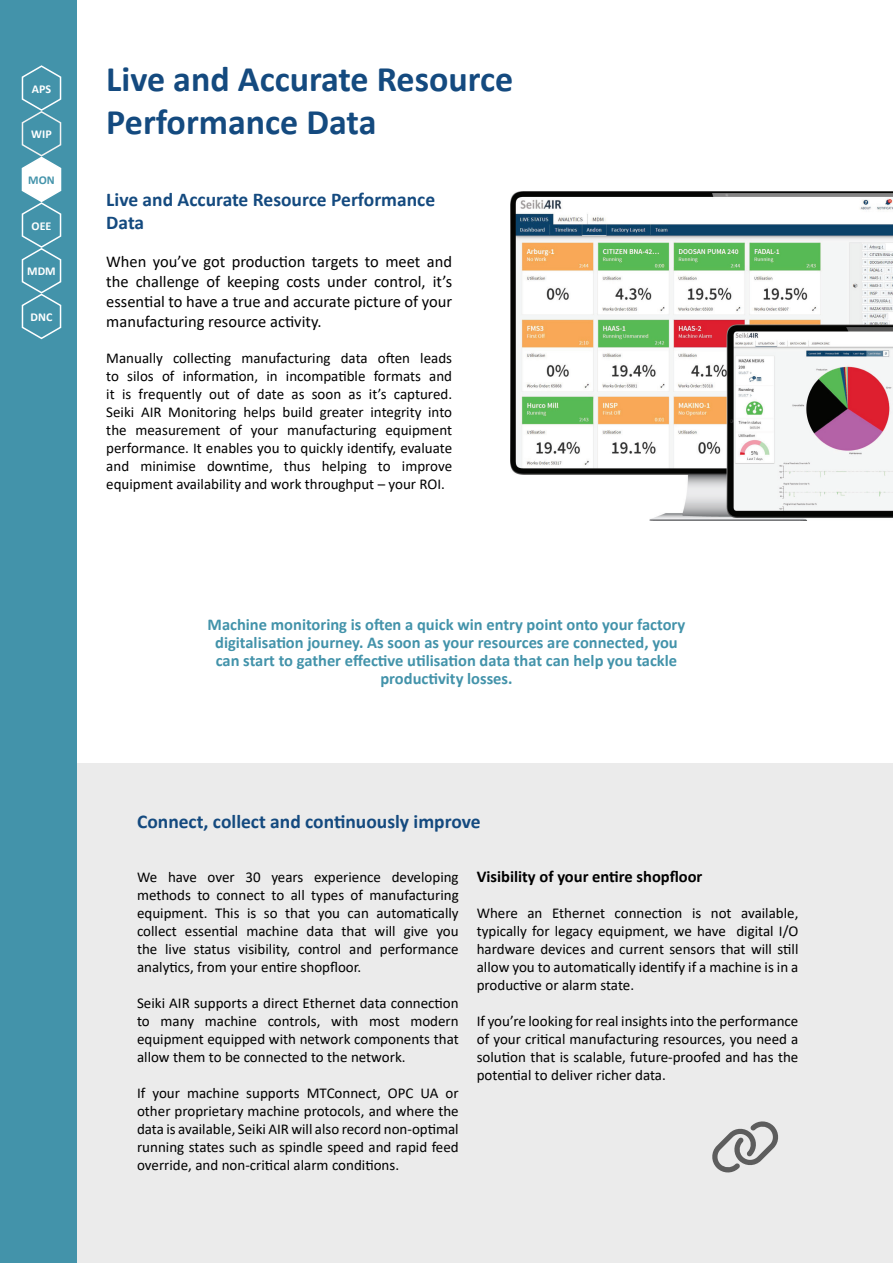
<style>
.page{position:relative;width:893px;height:1263px;background:#fff}
.page>*{position:absolute;margin:0;border:0;box-sizing:border-box;transform-origin:0 0}
.t1{font:700 36px/43.2px "Calibri";color:#144a7f}
.t2{font:700 19.5px/23.4px "Calibri";color:#144a7f}
.t3{font:700 16.5px/18px "Calibri";color:#4393aa;text-align:center}
.t4{font:16.5px/19.8px "Calibri";color:#000;text-align:justify}
.t5{font:700 16.5px "Calibri";color:#000}
.t6{font:15px/18px "Calibri";color:#000;text-align:justify}
.t7{font:700 12px "Calibri";color:#fff}
.t8{font:700 12px "Calibri";color:#4393aa}
</style>
<div class="page">
<div style="left:61px;top:763px;width:832px;height:500px;background:#ebebeb"></div>
<img style="left:510px;top:191px;width:383px;height:330px">
<div style="left:0;top:0;width:77px;height:1263px;background:#4393aa"></div>
<svg style="left:21px;top:65px;width:41px;height:275px"></svg>
<svg style="left:712px;top:1121px;width:66px;height:51px"></svg>
<p class="t7" style="left:32px;top:80px;width:21px">APS</p>
<p class="t7" style="left:31px;top:126px;width:22px">WIP</p>
<p class="t8" style="left:28px;top:171px;width:28px">MON</p>
<p class="t7" style="left:32px;top:217px;width:21px">OEE</p>
<p class="t7" style="left:27px;top:263px;width:30px">MDM</p>
<p class="t7" style="left:31px;top:308px;width:23px">DNC</p>
<h1 class="t1" style="left:106px;top:57px;width:408px">Live and Accurate Resource<br>Performance Data</h1>
<h2 class="t2" style="left:106px;top:188px;width:330px">Live and Accurate Resource Performance<br>Data</h2>
<p class="t4" style="left:106px;top:251px;width:347px">When you’ve got production targets to meet and the challenge of keeping costs under control, it’s essential to have a true and accurate picture of your manufacturing resource activity.</p>
<p class="t6" style="left:106px;top:348px;width:347px">Manually collecting manufacturing data often leads to silos of information, in incompatible formats and it is frequently out of date as soon as it’s captured.<br>Seiki AIR Monitoring helps build greater integrity into the measurement of your manufacturing equipment performance. It enables you to quickly identify, evaluate and minimise downtime, thus helping to improve equipment availability and work throughput – your ROI.</p>
<p class="t3" style="left:208px;top:615px;width:479px">Machine monitoring is often a quick win entry point onto your factory digitalisation journey. As soon as your resources are connected, you can start to gather effective utilisation data that can help you tackle productivity losses.</p>
<h2 class="t2" style="left:137px;top:810px;width:345px">Connect, collect and continuously improve</h2>
<p class="t6" style="left:137px;top:868px;width:323px">We have over 30 years experience developing methods to connect to all types of manufacturing equipment. This is so that you can automatically collect essential machine data that will give you the live status visibility, control and performance analytics, from your entire shopfloor.</p>
<p class="t6" style="left:137px;top:994px;width:323px">Seiki AIR supports a direct Ethernet data connection to many machine controls, with most modern equipment equipped with network components that allow them to be connected to the network.</p>
<p class="t6" style="left:137px;top:1084px;width:323px">If your machine supports MTConnect, OPC UA or other proprietary machine protocols, and where the data is available, Seiki AIR will also record non-optimal running states such as spindle speed and rapid feed override, and non-critical alarm conditions.</p>
<p class="t5" style="left:477px;top:865px;width:227px">Visibility of your entire shopfloor</p>
<p class="t6" style="left:477px;top:904px;width:323px">Where an Ethernet connection is not available, typically for legacy equipment, we have digital I/O hardware devices and current sensors that will still allow you to automatically identify if a machine is in a productive or alarm state.</p>
<p class="t6" style="left:477px;top:1012px;width:323px">If you’re looking for real insights into the performance of your critical manufacturing resources, you need a solution that is scalable, future-proofed and has the potential to deliver richer data.</p>
</div>
